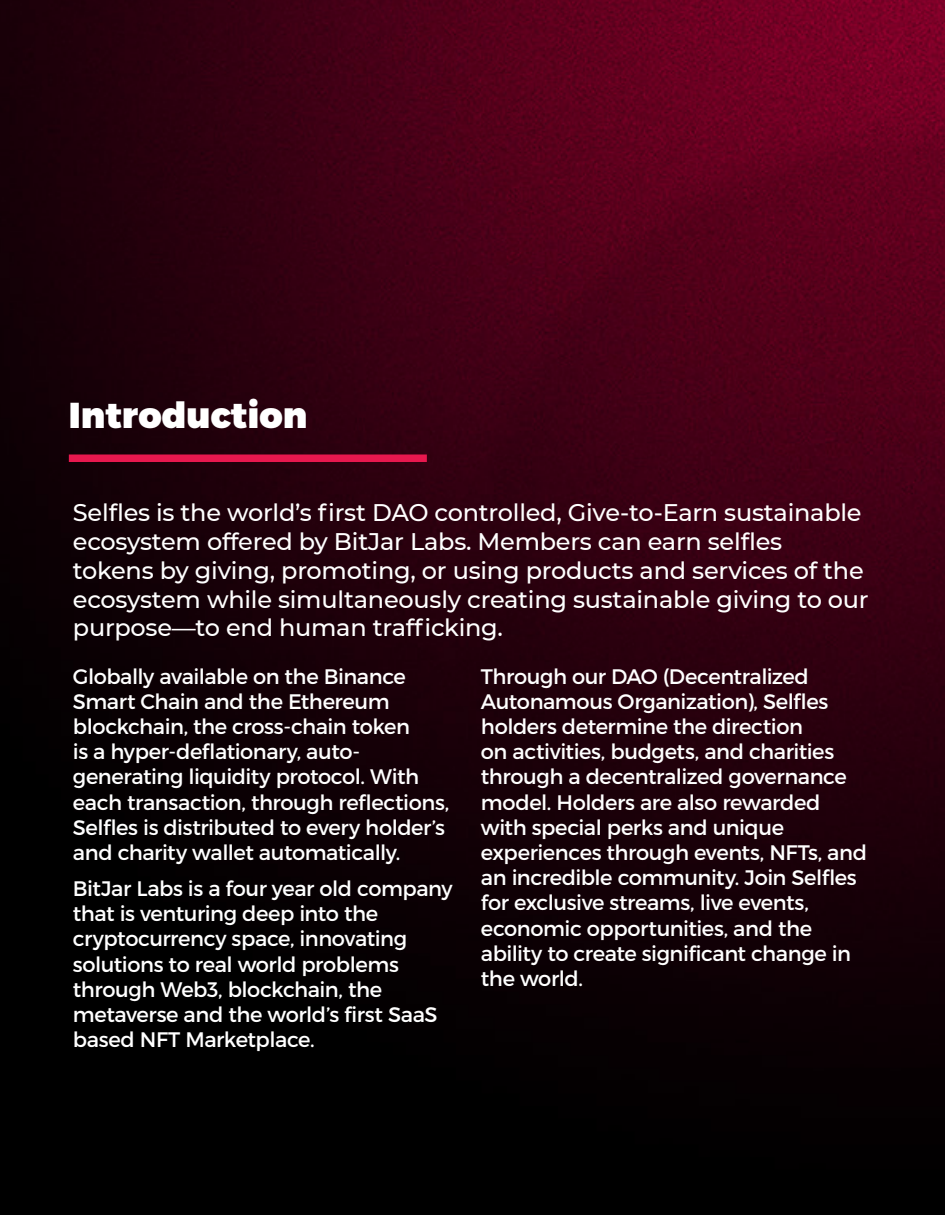
<style>
.page{position:relative;width:945px;height:1215px;background:#fff}
.page>*{position:absolute;margin:0;border:0;box-sizing:border-box;transform-origin:0 0}
._41_Header_black_Tit{font:900 36px "Montserrat";color:#fff}
._12_Subheader_black{font:500 24px/28.8px "Montserrat";letter-spacing:-.01em;color:#fff}
._8_Content_black_Sou{font:21px/25.2px "Montserrat";letter-spacing:-.02em;color:#fff}
</style>
<div class="page">
<img style="left:0;top:0;width:945px;height:1215px">
<div style="left:69px;top:454px;width:358px;height:8px;background:#e7184e"></div>
<p class="_41_Header_black_Tit" style="left:69px;top:393px;width:240px">Introduction</p>
<p class="_12_Subheader_black" style="left:73px;top:497px;width:797px">Selfles is the world’s first DAO controlled, Give-to-Earn sustainable ecosystem offered by BitJar Labs. Members can earn selfles tokens by giving, promoting, or using products and services of the ecosystem while simultaneously creating sustainable giving to our purpose—to end human trafficking.</p>
<p class="_8_Content_black_Sou" style="left:73px;top:663px;width:378px">Globally available on the Binance Smart Chain and the Ethereum blockchain, the cross-chain token<br>is a hyper-deflationary, auto&shy;generating liquidity protocol. With each transaction, through reflections, Selfles is distributed to every holder’s and charity wallet automatically.</p>
<p class="_8_Content_black_Sou" style="left:73px;top:876px;width:381px">BitJar Labs is a four year old company that is venturing deep into the cryptocurrency space, innovating solutions to real world problems through Web3, blockchain, the metaverse and the world’s first SaaS based NFT Marketplace.</p>
<p class="_8_Content_black_Sou" style="left:481px;top:663px;width:388px">Through our DAO (Decentralized Autonamous Organization), Selfles holders determine the direction<br>on activities, budgets, and charities through a decentralized governance model. Holders are also rewarded with special perks and unique experiences through events, NFTs, and an incredible community. Join Selfles for exclusive streams, live events, economic opportunities, and the ability to create significant change in the world.</p>
</div>
